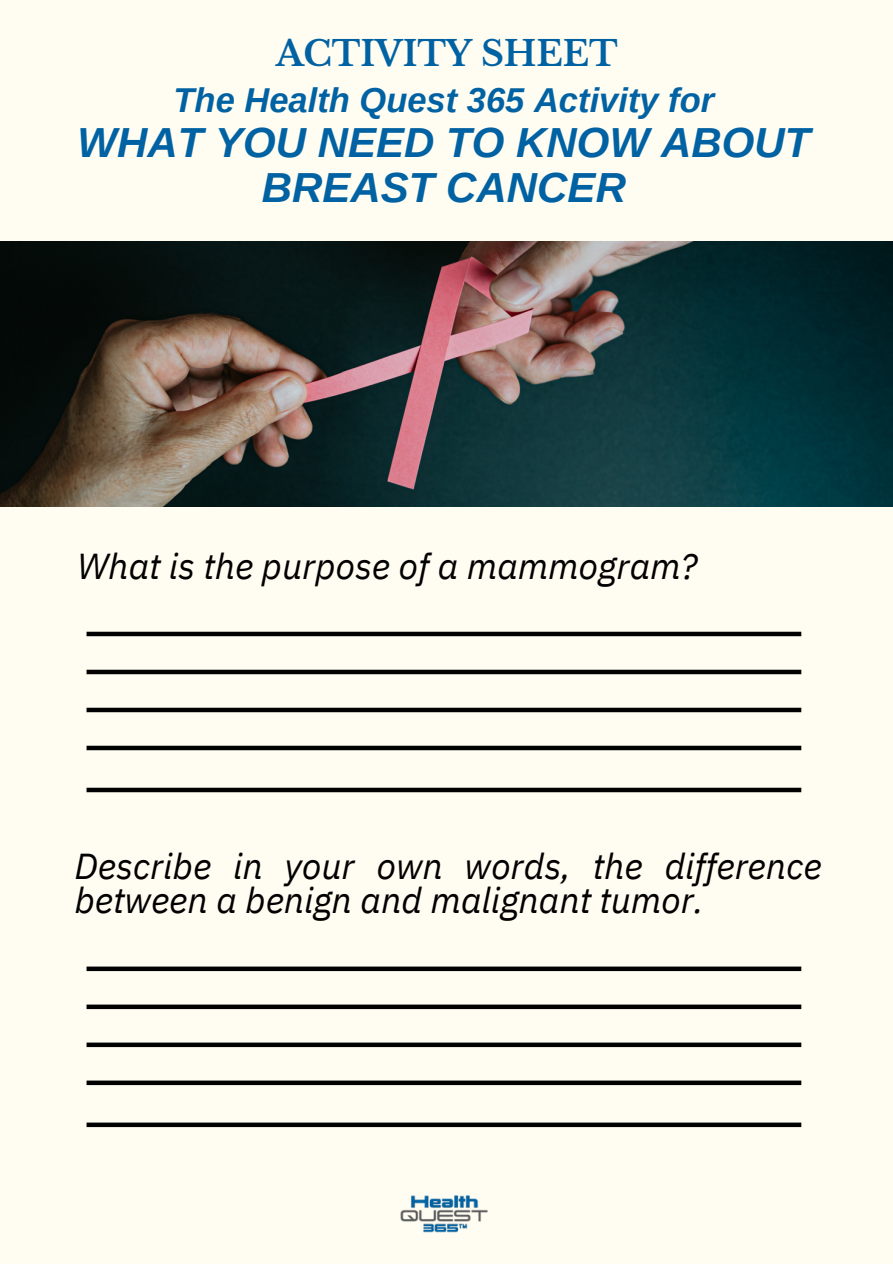
<style>
.page{position:relative;width:893px;height:1264px;background:#fff}
.page>*{position:absolute;margin:0;border:0;box-sizing:border-box;transform-origin:0 0}
.t1{font:italic 700 42px/45px "Arimo";color:#0062a3;text-align:center}
.t2{font:italic 36px/34.8px "IBM Plex Sans";letter-spacing:-.005em;color:#010101}
.t3{font:700 34.65px "Libre Baskerville";letter-spacing:-.005em;color:#0062a3}
.t4{font:italic 700 34.5px "Arimo";color:#0062a3}
</style>
<div class="page">
<div style="left:0;top:0;width:892px;height:1263px;background:#fffcf1"></div>
<img style="left:400px;top:1195px;width:88px;height:37px">
<div style="left:86px;top:966px;width:715px;height:5px;background:#010101"></div>
<div style="left:86px;top:1004px;width:715px;height:5px;background:#010101"></div>
<div style="left:86px;top:1042px;width:715px;height:5px;background:#010101"></div>
<div style="left:86px;top:1080px;width:715px;height:5px;background:#010101"></div>
<div style="left:86px;top:1122px;width:715px;height:5px;background:#010101"></div>
<div style="left:86px;top:631px;width:715px;height:5px;background:#010101"></div>
<div style="left:86px;top:669px;width:715px;height:5px;background:#010101"></div>
<div style="left:86px;top:707px;width:715px;height:5px;background:#010101"></div>
<div style="left:86px;top:745px;width:715px;height:5px;background:#010101"></div>
<div style="left:86px;top:787px;width:715px;height:5px;background:#010101"></div>
<img style="left:0;top:241px;width:892px;height:265px">
<p class="t3" style="left:276px;top:33px;width:343px">ACTIVITY SHEET</p>
<p class="t4" style="left:173px;top:81px;width:542px">The Health Quest 365 Activity for</p>
<p class="t1" style="left:77px;top:120px;width:734px">WHAT YOU NEED TO KNOW ABOUT<br>BREAST CANCER</p>
<p class="t2" style="left:77px;top:547px;width:621px">What is the purpose of a mammogram?</p>
<p class="t2" style="left:74px;top:847px;width:748px">Describe in your own words, the difference between a benign and malignant tumor.</p>
</div>
